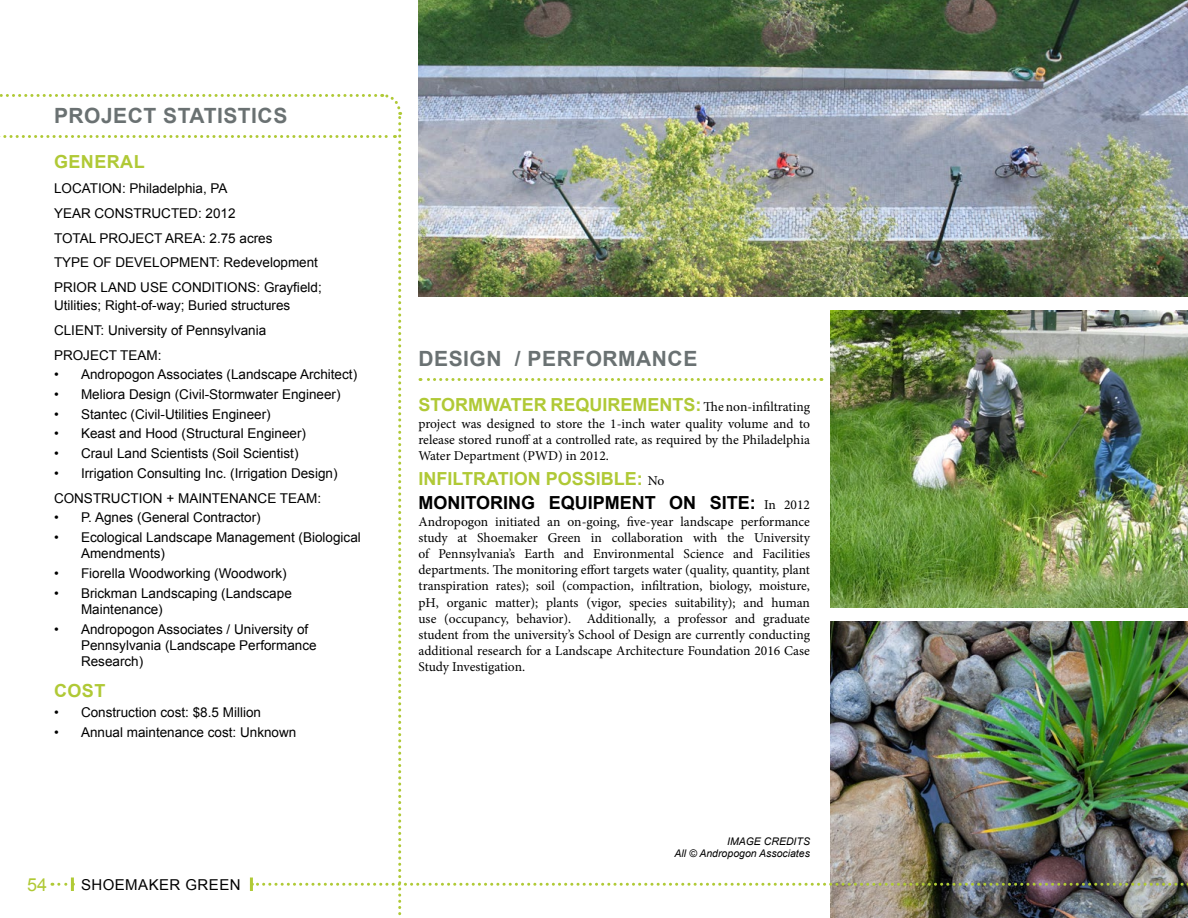
<style>
.page{position:relative;width:1188px;height:918px;background:#fff}
.page>*{position:absolute;margin:0;border:0;box-sizing:border-box;transform-origin:0 0}
.t1{font:700 21px "Arial";letter-spacing:.025em;color:#6a7172}
.t2{font:700 18px/24.8px "Arial";color:#000}
.t3{font:700 18px "Arial";color:#b0c936}
.t4{font:700 18px "Arial";letter-spacing:.025em;color:#b0c936}
.t5{font:18px "Arial";color:#b0c936}
.t6{font:15px "Arial";letter-spacing:.03em;color:#000}
.t7{font:13.5px/24.8px "Arial";color:#000}
.t8{font:13.5px/16.2px "Minion Pro";color:#000;text-align:justify}
.t9{font:italic 10.5px/12.6px "Arial";color:#000;text-align:right}
.s1{font-family:"Minion Pro";font-weight:400;font-size:13.5px;color:#000}
.s2{color:#b0c936}
.s3{font-family:"Minion Pro";font-weight:400;font-size:13.5px}
</style>
<div class="page">
<img style="left:418px;top:0;width:770px;height:92px">
<img style="left:0;top:92px;width:1188px;height:826px">
<h1 class="t1" style="left:54px;top:102px;width:235px">PROJECT STATISTICS</h1>
<h2 class="t4" style="left:54px;top:150px;width:92px">GENERAL</h2>
<p class="t7" style="left:54px;top:176px;width:269px">LOCATION: Philadelphia, PA<br>YEAR CONSTRUCTED: 2012<br>TOTAL PROJECT AREA: 2.75 acres<br>TYPE OF DEVELOPMENT: Redevelopment<br>PRIOR LAND USE CONDITIONS: Grayfield;</p>
<p class="t7" style="left:54px;top:293px;width:238px">Utilities; Right-of-way; Buried structures<br>CLIENT: University of Pennsylvania<br>PROJECT TEAM:</p>
<p class="t7" style="left:54px;top:362px;width:305px">• Andropogon Associates (Landscape Architect)</p>
<p class="t7" style="left:54px;top:382px;width:288px">• Meliora Design (Civil-Stormwater Engineer)</p>
<p class="t7" style="left:54px;top:402px;width:218px">• Stantec (Civil-Utilities Engineer)</p>
<p class="t7" style="left:54px;top:421px;width:254px">• Keast and Hood (Structural Engineer)</p>
<p class="t7" style="left:54px;top:441px;width:246px">• Craul Land Scientists (Soil Scientist)</p>
<p class="t7" style="left:54px;top:461px;width:285px">• Irrigation Consulting Inc. (Irrigation Design)<br>CONSTRUCTION + MAINTENANCE TEAM:</p>
<p class="t7" style="left:54px;top:505px;width:208px">• P. Agnes (General Contractor)</p>
<p class="t7" style="left:81px;top:529px;width:281px;line-height:16.2px;text-indent:-27px">• Ecological Landscape Management (Biological<br>Amendments)</p>
<p class="t7" style="left:54px;top:561px;width:234px">• Fiorella Woodworking (Woodwork)</p>
<p class="t7" style="left:81px;top:585px;width:212px;line-height:16.2px;text-indent:-27px">• Brickman Landscaping (Landscape<br>Maintenance)</p>
<p class="t7" style="left:81px;top:621px;width:237px;line-height:16.2px;text-indent:-27px">• Andropogon Associates / University of<br>Pennsylvania (Landscape Performance<br>Research)</p>
<h2 class="t3" style="left:54px;top:679px;width:53px">COST</h2>
<p class="t7" style="left:54px;top:700px;width:209px">• Construction cost: $8.5 Million</p>
<p class="t7" style="left:54px;top:720px;width:244px">• Annual maintenance cost: Unknown</p>
<h2 class="t5" style="left:27px;top:872px;width:22px">54</h2>
<p class="t6" style="left:81px;top:875px;width:161px">SHOEMAKER GREEN</p>
<h1 class="t1" style="left:418px;top:345px;width:280px">DESIGN / PERFORMANCE</h1>
<h2 class="t3" style="left:418px;top:393px;width:393px">STORMWATER REQUIREMENTS: <span class="s1">The non-infiltrating</span></h2>
<p class="t8" style="left:418px;top:415px;width:393px">project was designed to store the 1-inch water quality volume and to release stored runoff at a controlled rate, as required by the Philadelphia Water Department (PWD) in 2012.</p>
<h2 class="t2" style="left:418px;top:467px;width:393px"><span class="s2">INFILTRATION POSSIBLE:</span> <span class="s3">No<br></span>MONITORING EQUIPMENT ON SITE: <span class="s3">In 2012</span></h2>
<p class="t8" style="left:418px;top:513px;width:393px">Andropogon initiated an on-going, five-year landscape performance study at Shoemaker Green in collaboration with the University of Pennsylvania’s Earth and Environmental Science and Facilities departments. The monitoring effort targets water (quality, quantity, plant transpiration rates); soil (compaction, infiltration, biology, moisture, pH, organic matter); plants (vigor, species suitability); and human use (occupancy, behavior). Additionally, a professor and graduate student from the university’s School of Design are currently conducting additional research for a Landscape Architecture Foundation 2016 Case Study Investigation.</p>
<p class="t9" style="left:675px;top:835px;width:137px">IMAGE CREDITS<br>All © Andropogon Associates</p>
</div>
